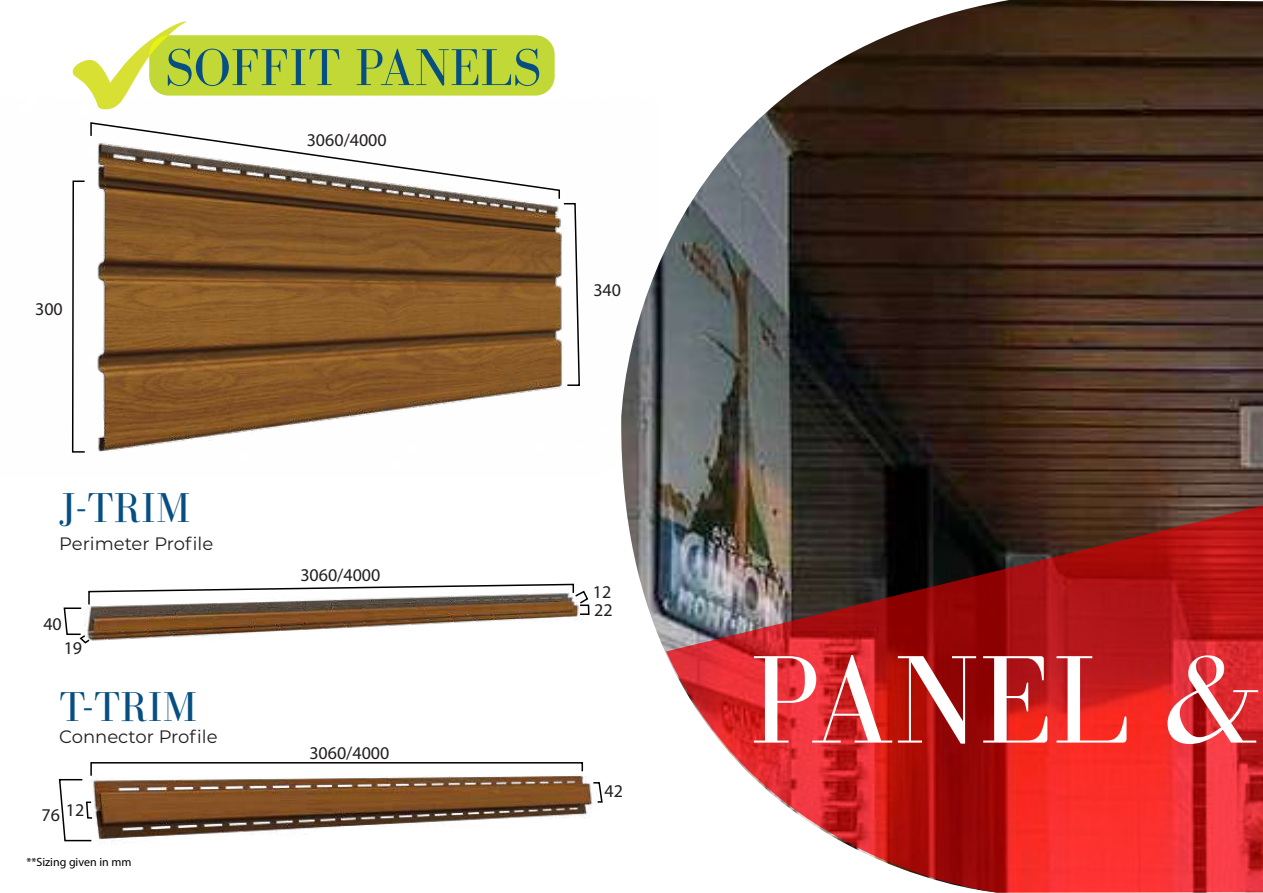
<style>
.page{position:relative;width:1263px;height:893px;background:#fff}
.page>*{position:absolute;margin:0;border:0;box-sizing:border-box;transform-origin:0 0}
.t1{font:128.55px "Bodoni FLF";color:#fff}
.t2{font:53.25px "Bodoni FLF";color:#074f82}
.t3{font:43.05px "Bodoni FLF";color:#074f82}
.t4{font:18px "Myriad Pro";color:#231f20}
.t5{font:18px "Montserrat";color:#231f20}
.t6{font:12px "Myriad Pro";color:#000}
</style>
<div class="page">
<div style="left:149px;top:35px;width:406px;height:61px;background:#c2d837;border-radius:19px"></div>
<svg style="left:58px;top:778px;width:15px;height:64px"></svg>
<img style="left:71px;top:109px;width:509px;height:344px">
<img style="left:66px;top:583px;width:524px;height:61px">
<img style="left:73px;top:762px;width:530px;height:81px">
<img style="left:621px;top:0;width:642px;height:653px">
<img style="left:666px;top:348px;width:597px;height:545px">
<svg style="left:73px;top:21px;width:113px;height:88px"></svg>
<p class="t4" style="left:35px;top:298px;width:29px">300</p>
<h2 class="t2" style="left:165px;top:39px;width:378px">SOFFIT PANELS</h2>
<p class="t4" style="left:307px;top:129px;width:82px">3060/4000</p>
<p class="t4" style="left:593px;top:279px;width:29px">340</p>
<h3 class="t3" style="left:59px;top:484px;width:133px">J-TRIM</h3>
<p class="t5" style="left:59px;top:531px;width:156px">Perimeter Profile</p>
<p class="t4" style="left:43px;top:612px;width:20px">40</p>
<p class="t4" style="left:64px;top:637px;width:20px">19</p>
<h3 class="t3" style="left:59px;top:684px;width:139px">T-TRIM</h3>
<p class="t5" style="left:59px;top:724px;width:160px">Connector Profile</p>
<p class="t4" style="left:41px;top:801px;width:44px">76 12</p>
<p class="t6" style="left:26px;top:855px;width:106px">**Sizing given in mm</p>
<p class="t4" style="left:300px;top:564px;width:82px">3060/4000</p>
<p class="t4" style="left:309px;top:742px;width:82px">3060/4000</p>
<p class="t4" style="left:593px;top:581px;width:20px">12</p>
<p class="t4" style="left:594px;top:598px;width:20px">22</p>
<p class="t4" style="left:604px;top:780px;width:20px">42</p>
<h1 class="t1" style="left:750px;top:630px;width:512px">PANEL &amp;</h1>
</div>
